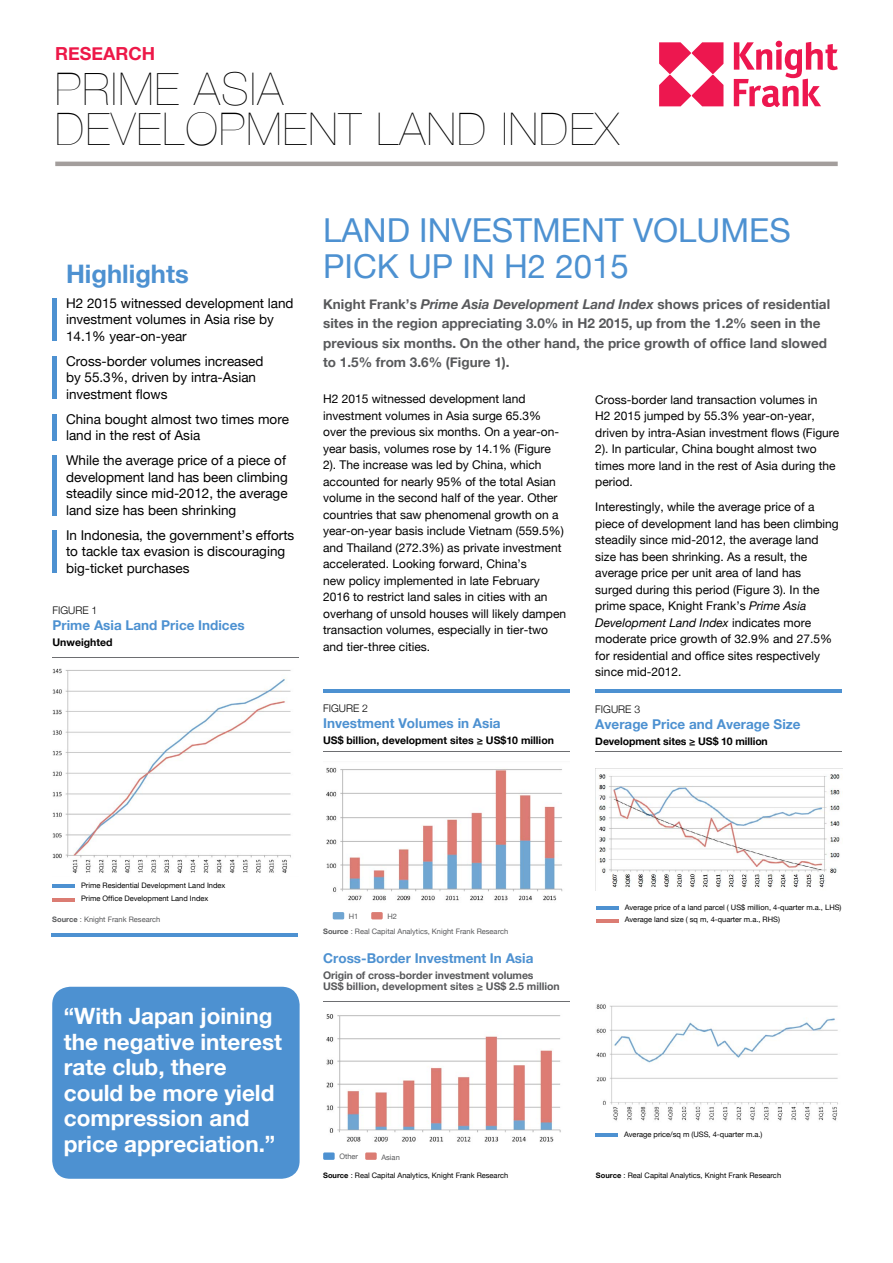
<style>
.page{position:relative;width:893px;height:1263px;background:#fff}
.page>*{position:absolute;margin:0;border:0;box-sizing:border-box;transform-origin:0 0}
.t1{font:200 45px/40.5px "Helvetica Neue";letter-spacing:.03em;color:#000}
.t2{font:33px/35.5px "Helvetica Neue";color:#4d91d1}
.t3{font:700 25.5px "Helvetica Neue";color:#4d91d1}
.t4{font:700 22.5px/25.5px "Helvetica Neue";color:#fff}
.t5{font:700 18px "Helvetica Neue";color:#ed1848}
.t6{font:13.5px/16.5px "Helvetica Neue";color:#000}
.t7{font:700 13.5px/19.5px "Helvetica Neue";color:#58595b}
.t8{font:700 13.5px "Helvetica Neue";color:#4d91d1}
.t9{font:12px/16.5px "Helvetica Neue";color:#000}
.t10{font:700 10.5px "Helvetica Neue";color:#000}
.t11{font:700 10.5px/11.6px "Helvetica Neue";letter-spacing:-.01em;color:#58595b}
.t12{font:300 10.5px "Helvetica Neue";color:#000}
.t13{font:7.5px/13px "Helvetica Neue";color:#000}
.t14{font:7.5px/15.1px "Helvetica Neue";color:#58595b}
.s1{font-style:italic}
.s2{font-weight:700}
</style>
<div class="page">
<hr style="left:55px;top:162px;width:783px;height:4px;background:#a39e9c">
<svg style="left:659px;top:41px;width:179px;height:66px"></svg>
<svg style="left:52px;top:298px;width:5px;height:43px"></svg>
<svg style="left:52px;top:356px;width:5px;height:43px"></svg>
<svg style="left:52px;top:530px;width:5px;height:43px"></svg>
<svg style="left:52px;top:455px;width:5px;height:60px"></svg>
<svg style="left:52px;top:414px;width:5px;height:27px"></svg>
<div style="left:52px;top:987px;width:248px;height:192px;background:#4d91d1;border-radius:18px"></div>
<svg style="left:51px;top:933px;width:247px;height:4px"></svg>
<hr style="left:323px;top:751px;width:247px;height:1px;background:#6d6e71">
<img style="left:326px;top:767px;width:237px;height:134px">
<div style="left:333px;top:912px;width:11px;height:7px;background:#6fa5d2;border-radius:2px"></div>
<div style="left:371px;top:912px;width:12px;height:7px;background:#db7c73;border-radius:2px"></div>
<svg style="left:323px;top:689px;width:247px;height:4px"></svg>
<svg style="left:595px;top:689px;width:247px;height:4px"></svg>
<hr style="left:52px;top:657px;width:247px;height:1px;background:#6d6e71">
<svg style="left:52px;top:884px;width:23px;height:4px"></svg>
<svg style="left:52px;top:898px;width:23px;height:4px"></svg>
<img style="left:52px;top:668px;width:239px;height:205px">
<hr style="left:323px;top:1001px;width:247px;height:1px;background:#6d6e71">
<div style="left:323px;top:1152px;width:12px;height:8px;background:#4d91d1;border-radius:2px"></div>
<div style="left:365px;top:1152px;width:12px;height:8px;background:#db7c73;border-radius:2px"></div>
<img style="left:326px;top:1014px;width:235px;height:128px">
<hr style="left:595px;top:751px;width:247px;height:1px;background:#6d6e71">
<svg style="left:596px;top:906px;width:22px;height:4px"></svg>
<svg style="left:596px;top:919px;width:22px;height:3px"></svg>
<img style="left:595px;top:769px;width:247px;height:121px">
<svg style="left:595px;top:1133px;width:23px;height:4px"></svg>
<img style="left:596px;top:1004px;width:242px;height:117px">
<h3 class="t5" style="left:55px;top:40px;width:102px">RESEARCH</h3>
<h1 class="t1" style="left:55px;top:67px;width:565px">PRIME ASIA<br>DEVELOPMENT LAND INDEX</h1>
<h3 class="t3" style="left:66px;top:253px;width:124px">Highlights</h3>
<p class="t6" style="left:66px;top:295px;width:229px">H2 2015 witnessed development land investment volumes in Asia rise by<br>14.1% year-on-year</p>
<p class="t6" style="left:66px;top:353px;width:199px">Cross-border volumes increased by 55.3%, driven by intra-Asian investment flows</p>
<p class="t6" style="left:66px;top:411px;width:225px">China bought almost two times more land in the rest of Asia</p>
<p class="t6" style="left:66px;top:453px;width:223px">While the average price of a piece of development land has been climbing steadily since mid-2012, the average land size has been shrinking</p>
<p class="t6" style="left:66px;top:527px;width:230px">In Indonesia, the government’s efforts to tackle tax evasion is discouraging big-ticket purchases</p>
<p class="t12" style="left:53px;top:601px;width:46px">FIGURE 1</p>
<p class="t8" style="left:53px;top:614px;width:194px">Prime Asia Land Price Indices</p>
<p class="t10" style="left:53px;top:634px;width:62px">Unweighted</p>
<h2 class="t2" style="left:323px;top:214px;width:467px">Land i nvestment volumeS pick up i n H2 2015</h2>
<p class="t7" style="left:323px;top:294px;width:508px">Knight Frank’s <span class="s1">Prime Asia Development Land Index</span> shows prices of residential sites in the region appreciating 3.0% in H2 2015, up from the 1.2% seen in the previous six months. On the other hand, the price growth of office land slowed to 1.5% from 3.6% (Figure 1).</p>
<p class="t9" style="left:323px;top:391px;width:244px">H2 2015 witnessed development land investment volumes in Asia surge 65.3% over the previous six months. On a year-on&shy;year basis, volumes rose by 14.1% (Figure 2). The increase was led by China, which accounted for nearly 95% of the total Asian volume in the second half of the year. Other countries that saw phenomenal growth on a year-on-year basis include Vietnam (559.5%) and Thailand (272.3%) as private investment accelerated. Looking forward, China’s<br>new policy implemented in late February 2016 to restrict land sales in cities with an overhang of unsold houses will likely dampen transaction volumes, especially in tier-two and tier-three cities.</p>
<p class="t9" style="left:595px;top:392px;width:246px">Cross-border land transaction volumes in<br>H2 2015 jumped by 55.3% year-on-year, driven by intra-Asian investment flows (Figure 2). In particular, China bought almost two times more land in the rest of Asia during the period.</p>
<p class="t9" style="left:595px;top:499px;width:245px">Interestingly, while the average price of a piece of development land has been climbing steadily since mid-2012, the average land size has been shrinking. As a result, the average price per unit area of land has surged during this period (Figure 3). In the prime space, Knight Frank’s <span class="s1">Prime Asia Development Land Index</span> indicates more moderate price growth of 32.9% and 27.5% for residential and office sites respectively since mid-2012.</p>
<p class="t12" style="left:323px;top:700px;width:46px">FIGURE 2</p>
<p class="t8" style="left:323px;top:713px;width:179px">Investment Volumes in Asia</p>
<p class="t10" style="left:323px;top:732px;width:232px">US$ billion, development sites ≥ US$10 million</p>
<p class="t12" style="left:595px;top:701px;width:46px">FIGURE 3</p>
<p class="t8" style="left:595px;top:714px;width:207px">Average Price and Average Size</p>
<p class="t10" style="left:595px;top:733px;width:174px">Development sites ≥ US$ 10 million</p>
<p class="t13" style="left:81px;top:879px;width:146px">Prime Residential Development Land Index<br>Prime Office Development Land Index</p>
<p class="t14" style="left:52px;top:912px;width:110px"><span class="s2">Source</span> : Knight Frank Research</p>
<h3 class="t4" style="left:64px;top:1004px;width:220px">“With Japan joining the negative interest rate club, there could be more yield compression and price appreciation.”</h3>
<p class="t14" style="left:349px;top:909px;width:11px">H1</p>
<p class="t14" style="left:323px;top:909px;width:187px;text-indent:64px">H2<br><span class="s2">Source</span> : Real Capital Analytics, Knight Frank Research</p>
<p class="t8" style="left:323px;top:947px;width:212px">Cross-Border Investment In Asia</p>
<p class="t11" style="left:323px;top:969px;width:238px">Origin of cross-border investment volumes<br>US$ billion, development sites ≥ US$ 2.5 million</p>
<p class="t13" style="left:625px;top:902px;width:218px;line-height:12.3px">Average price of a land parcel ( US$ million, 4-quarter m.a., LHS)<br>Average land size ( sq m, 4-quarter m.a., RHS)</p>
<p class="t13" style="left:624px;top:1128px;width:76px">Average price/sq m (USS</p>
<p class="t13" style="left:709px;top:1128px;width:55px">, 4-quarter m.a.)</p>
<p class="t14" style="left:339px;top:1149px;width:20px">Other</p>
<p class="t14" style="left:381px;top:1150px;width:20px">Asian</p>
<p class="t13" style="left:323px;top:1169px;width:187px"><span class="s2">Source</span> : Real Capital Analytics, Knight Frank Research</p>
<p class="t13" style="left:596px;top:1169px;width:187px"><span class="s2">Source</span> : Real Capital Analytics, Knight Frank Research</p>
</div>
